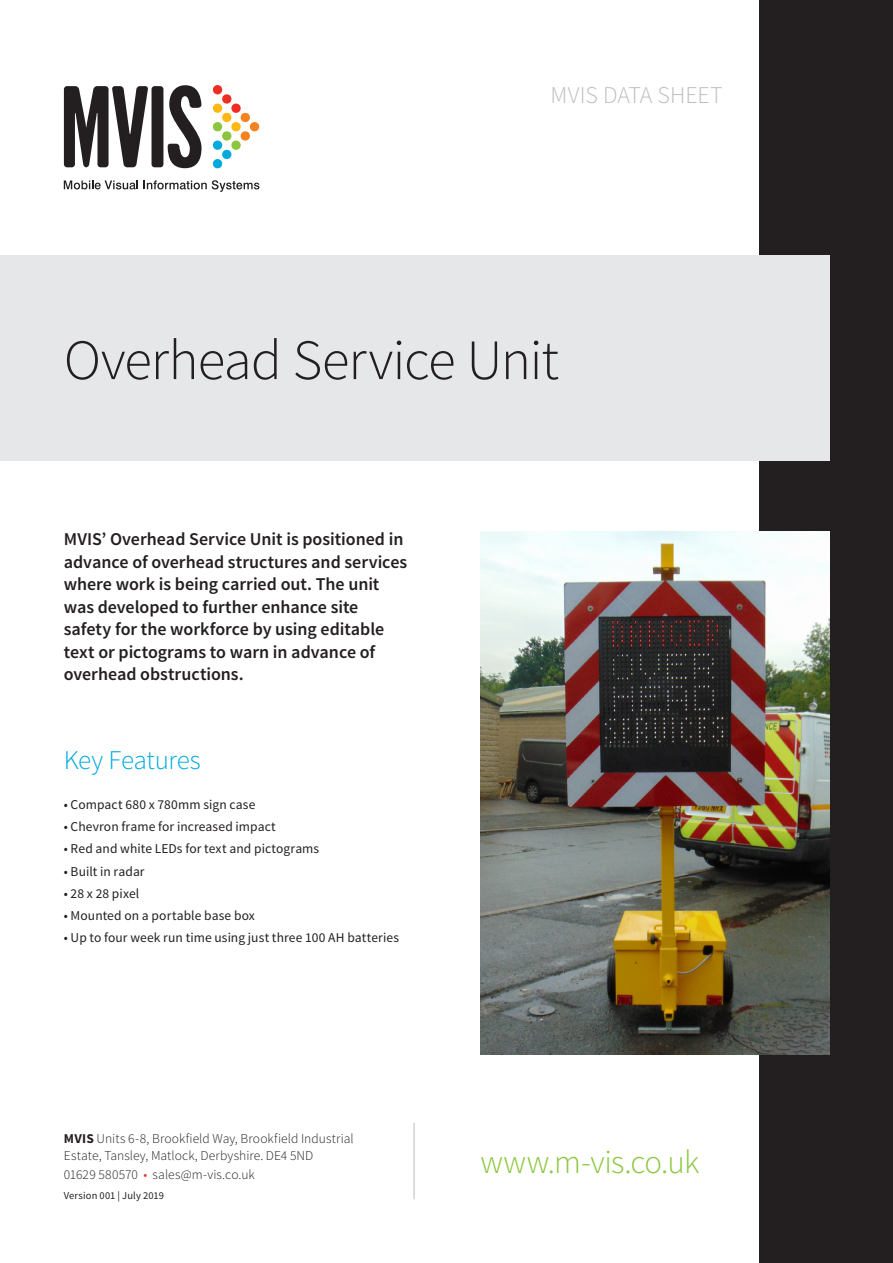
<style>
.page{position:relative;width:893px;height:1263px;background:#fff}
.page>*{position:absolute;margin:0;border:0;box-sizing:border-box;transform-origin:0 0}
.t1{font:300 57px "Source Sans Pro";letter-spacing:-.015em;color:#231f20}
.t2{font:300 33px "Source Sans Pro";letter-spacing:-.02em;color:#8bc63e}
.t3{font:300 27px "Source Sans Pro";letter-spacing:-.015em;color:#0ad}
.t4{font:300 24px "Source Sans Pro";letter-spacing:-.005em;color:#bcbdc0}
.t5{font:600 18px/22.5px "Source Sans Pro";letter-spacing:-.005em;color:#231f20}
.t6{font:13.5px "Source Sans Pro";letter-spacing:.01em;color:#231f20}
.t7{font:300 13.5px/16.5px "Source Sans Pro";letter-spacing:.005em;color:#231f20}
.t8{font:10.5px "Source Sans Pro";letter-spacing:.015em;color:#231f20}
.s1{font-weight:700}
.s2{color:#ee2e22}
</style>
<div class="page">
<div style="left:759px;top:0;width:134px;height:1263px;background:#231f20"></div>
<div style="left:0;top:255px;width:829px;height:205px;background:#e6e7e9"></div>
<svg style="left:64px;top:86px;width:84px;height:81px"></svg>
<div style="left:152px;top:86px;width:11px;height:81px;background:#231f20;border-radius:3px"></div>
<svg style="left:168px;top:85px;width:34px;height:83px"></svg>
<svg style="left:64px;top:180px;width:74px;height:9px"></svg>
<svg style="left:144px;top:180px;width:115px;height:12px"></svg>
<svg style="left:212px;top:85px;width:48px;height:84px"></svg>
<hr style="left:413px;top:1123px;width:2px;height:76px;background:#d1d2d4">
<img style="left:480px;top:531px;width:349px;height:523px">
<p class="t4" style="left:551px;top:81px;width:174px">MVIS DATA SHEET</p>
<p class="t1" style="left:64px;top:326px;width:497px">Overhead Service Unit</p>
<p class="t5" style="left:64px;top:528px;width:345px">MVIS’ Overhead Service Unit is positioned in advance of overhead structures and services where work is being carried out. The unit was developed to further enhance site safety for the workforce by using editable text or pictograms to warn in advance of overhead obstructions.</p>
<p class="t3" style="left:64px;top:743px;width:139px">Key Features</p>
<p class="t6" style="left:64px;top:796px;width:193px">• Compact 680 x 780mm sign case</p>
<p class="t6" style="left:64px;top:818px;width:214px">• Chevron frame for increased impact</p>
<p class="t6" style="left:64px;top:841px;width:257px">• Red and white LEDs for text and pictograms</p>
<p class="t6" style="left:64px;top:863px;width:82px">• Built in radar</p>
<p class="t6" style="left:64px;top:885px;width:77px">• 28 x 28 pixel</p>
<p class="t6" style="left:64px;top:907px;width:193px">• Mounted on a portable base box</p>
<p class="t6" style="left:64px;top:930px;width:337px">• Up to four week run time using just three 100 AH batteries</p>
<p class="t7" style="left:64px;top:1130px;width:291px"><span class="s1">MVIS</span> Units 6-8, Brookfield Way, Brookfield Industrial<br>Estate, Tansley, Matlock, Derbyshire. DE4 5ND</p>
<p class="t7" style="left:64px;top:1166px;width:193px">01629 580570 <span class="s2">•</span> sales@m-vis.co.uk</p>
<p class="t8" style="left:64px;top:1188px;width:102px">Version 001 | July 2019</p>
<p class="t2" style="left:480px;top:1142px;width:220px">www.m-vis.co.uk</p>
</div>
